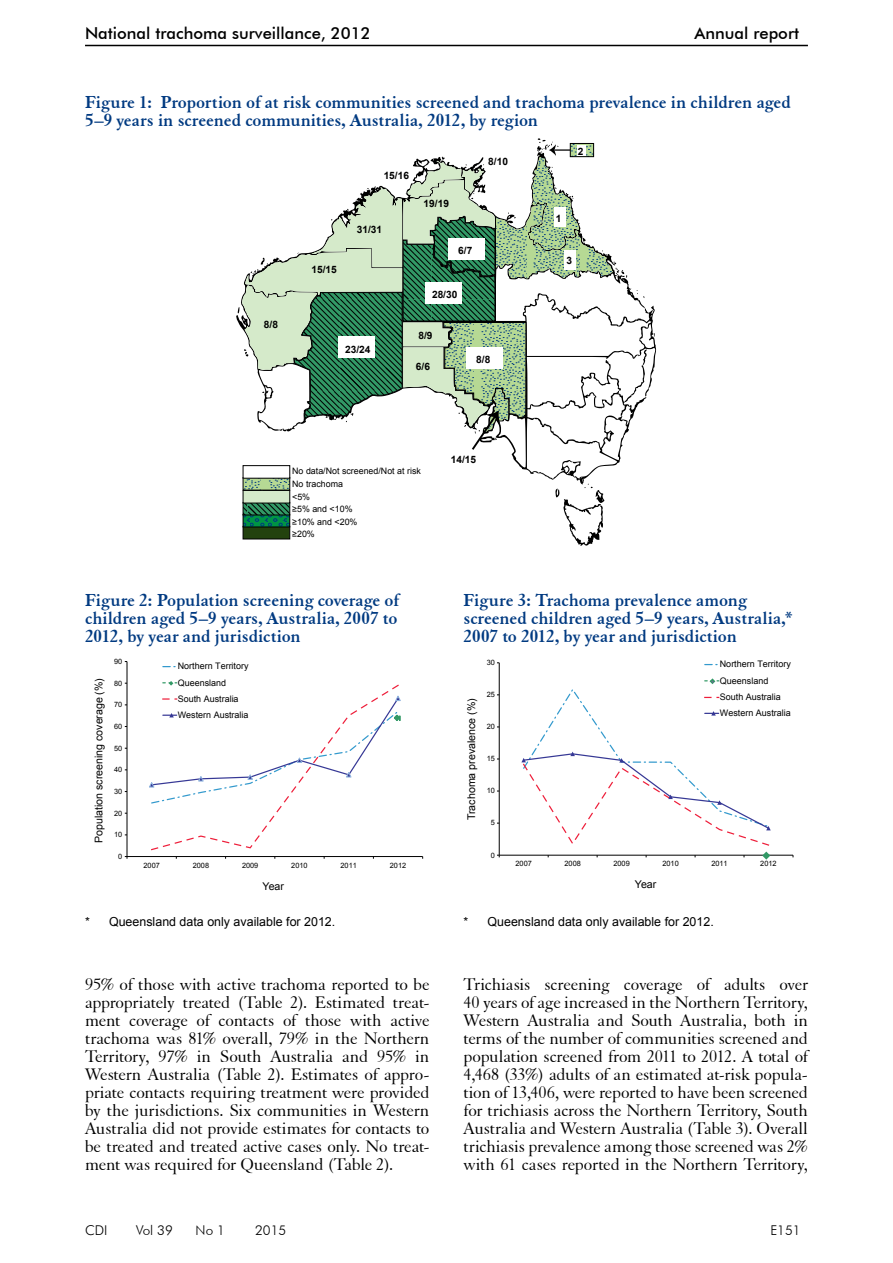
<style>
.page{position:relative;width:893px;height:1263px;background:#fff}
.page>*{position:absolute;margin:0;border:0;box-sizing:border-box;transform-origin:0 0}
.Table_head{font:700 18.75px/18px "Elegant Garamond BT";color:#013a81}
.Body_Text{font:18px/18px "Elegant Garamond BT";letter-spacing:-.005em;color:#000;text-align:justify}
.t1{font:500 16.5px "Futura BT";color:#000}
.t2{font:300 13.5px "Futura BT";color:#000}
.Footnote{font:12.45px "Arial";color:#000}
.t3{font:10.65px "Arial";color:#010101}
.t4{font:700 10.2px "Arial";color:#000}
.t5{font:9px/16.2px "Arial";color:#010101}
.t6{font:8.85px/12.6px "Arial";color:#000}
.t7{font:7.35px "Arial";color:#010101}
</style>
<div class="page">
<hr style="left:85px;top:45px;width:723px;height:1px;background:#000">
<svg style="left:236px;top:138px;width:420px;height:408px"></svg>
<svg style="left:242px;top:465px;width:48px;height:75px"></svg>
<div style="left:570px;top:143px;width:24px;height:14px;border:1px solid #000"></div>
<svg style="left:242px;top:144px;width:371px;height:308px"></svg>
<hr style="left:127px;top:661px;width:1px;height:195px;background:#000">
<hr style="left:127px;top:856px;width:296px;height:1px;background:#000">
<svg style="left:149px;top:681px;width:252px;height:178px"></svg>
<hr style="left:499px;top:663px;width:1px;height:192px;background:#000">
<hr style="left:499px;top:855px;width:294px;height:1px;background:#000">
<svg style="left:521px;top:678px;width:250px;height:182px"></svg>
<p class="t1" style="left:85px;top:23px;width:287px">National trachoma surveillance, 2012</p>
<p class="t1" style="left:694px;top:23px;width:106px">Annual report</p>
<p class="Table_head" style="left:85px;top:92px;width:707px">Figure 1: Proportion of at risk communities screened and trachoma prevalence in children aged<br>5–9 years in screened communities, Australia, 2012, by region</p>
<p class="t4" style="left:264px;top:317px;width:16px">8/8</p>
<p class="t4" style="left:311px;top:262px;width:27px">15/15</p>
<p class="t4" style="left:384px;top:169px;width:27px">15/16</p>
<p class="t4" style="left:357px;top:223px;width:27px">31/31</p>
<p class="t4" style="left:424px;top:197px;width:27px">19/19</p>
<p class="t4" style="left:458px;top:244px;width:16px">6/7</p>
<p class="t4" style="left:432px;top:288px;width:27px">28/30</p>
<p class="t4" style="left:488px;top:155px;width:21px">8/10</p>
<p class="t4" style="left:345px;top:342px;width:27px">23/24</p>
<p class="t4" style="left:418px;top:329px;width:16px">8/9</p>
<p class="t4" style="left:416px;top:360px;width:16px">6/6</p>
<p class="t4" style="left:476px;top:353px;width:16px">8/8</p>
<p class="t6" style="left:292px;top:465px;width:130px">No data/Not screened/Not at risk</p>
<p class="t6" style="left:292px;top:490px;width:62px">&lt;5%<br>≥5% and &lt;10%</p>
<p class="t6" style="left:292px;top:478px;width:52px">No trachoma</p>
<p class="t6" style="left:292px;top:515px;width:67px">≥10% and &lt;20% ≥20%</p>
<p class="t4" style="left:451px;top:453px;width:27px">14/15</p>
<p class="t4" style="left:578px;top:145px;width:7px">2</p>
<p class="t4" style="left:556px;top:211px;width:7px">1</p>
<p class="t4" style="left:566px;top:254px;width:7px">3</p>
<p class="Table_head" style="left:85px;top:591px;width:316px;text-align:justify">Figure 2: Population screening coverage of children aged 5–9 years, Australia, 2007 to 2012, by year and jurisdiction</p>
<p class="t3" style="left:92px;top:843px;width:167px;rotate:-90deg">Population screening coverage (%)</p>
<p class="t7" style="left:114px;top:656px;width:10px">90</p>
<p class="t7" style="left:114px;top:678px;width:10px">80</p>
<p class="t7" style="left:114px;top:700px;width:10px">70</p>
<p class="t7" style="left:114px;top:721px;width:10px">60</p>
<p class="t7" style="left:114px;top:743px;width:10px">50</p>
<p class="t7" style="left:114px;top:765px;width:10px">40</p>
<p class="t7" style="left:114px;top:786px;width:10px">30</p>
<p class="t7" style="left:114px;top:808px;width:10px">20</p>
<p class="t7" style="left:114px;top:830px;width:10px">10</p>
<p class="t7" style="left:118px;top:851px;width:6px">0</p>
<p class="t5" style="left:178px;top:658px;width:72px">Northern Territory<br>Queensland<br>South Australia<br>Western Australia</p>
<p class="t7" style="left:143px;top:860px;width:18px">2007</p>
<p class="t7" style="left:193px;top:860px;width:18px">2008</p>
<p class="t7" style="left:242px;top:860px;width:18px">2009</p>
<p class="t7" style="left:291px;top:860px;width:18px">2010</p>
<p class="t7" style="left:341px;top:860px;width:18px">2011</p>
<p class="t7" style="left:390px;top:860px;width:18px">2012</p>
<p class="t3" style="left:263px;top:879px;width:23px">Year</p>
<p class="Footnote" style="left:85px;top:913px;width:252px">* Queensland data only available for 2012.</p>
<p class="Table_head" style="left:463px;top:591px;width:332px">Figure 3: Trachoma prevalence among screened children aged 5–9 years, Australia,*<br>2007 to 2012, by year and jurisdiction</p>
<p class="t7" style="left:487px;top:658px;width:10px">30</p>
<p class="t3" style="left:464px;top:820px;width:124px;rotate:-90deg">Trachoma prevalence (%)</p>
<p class="t7" style="left:487px;top:690px;width:10px">25</p>
<p class="t7" style="left:487px;top:722px;width:10px">20</p>
<p class="t7" style="left:487px;top:754px;width:10px">15</p>
<p class="t7" style="left:487px;top:786px;width:10px">10</p>
<p class="t7" style="left:491px;top:818px;width:6px">5</p>
<p class="t7" style="left:491px;top:850px;width:6px">0</p>
<p class="t5" style="left:720px;top:656px;width:73px">Northern Territory<br>Queensland<br>South Australia<br>Western Australia</p>
<p class="t7" style="left:515px;top:859px;width:18px">2007</p>
<p class="t7" style="left:564px;top:859px;width:18px">2008</p>
<p class="t7" style="left:613px;top:859px;width:18px">2009</p>
<p class="t7" style="left:662px;top:859px;width:18px">2010</p>
<p class="t7" style="left:711px;top:859px;width:18px">2011</p>
<p class="t7" style="left:760px;top:859px;width:18px">2012</p>
<p class="t3" style="left:635px;top:877px;width:23px">Year</p>
<p class="Footnote" style="left:463px;top:913px;width:252px">* Queensland data only available for 2012.</p>
<p class="Body_Text" style="left:85px;top:975px;width:346px">95% of those with active trachoma reported to be appropriately treated (Table 2). Estimated treat&shy;ment coverage of contacts of those with active trachoma was 81% overall, 79% in the Northern Territory, 97% in South Australia and 95% in Western Australia (Table 2). Estimates of appro&shy;priate contacts requiring treatment were provided by the jurisdictions. Six communities in Western Australia did not provide estimates for contacts to be treated and treated active cases only. No treat&shy;ment was required for Queensland (Table 2).</p>
<p class="Body_Text" style="left:463px;top:975px;width:346px">Trichiasis screening coverage of adults over 40 years of age increased in the Northern Territory, Western Australia and South Australia, both in terms of the number of communities screened and population screened from 2011 to 2012. A total of 4,468 (33%) adults of an estimated at-risk popula&shy;tion of 13,406, were reported to have been screened for trichiasis across the Northern Territory, South Australia and Western Australia (Table 3). Overall trichiasis prevalence among those screened was 2% with 61 cases reported in the Northern Territory,</p>
<p class="t2" style="left:85px;top:1222px;width:24px">CDI</p>
<p class="t2" style="left:136px;top:1222px;width:38px">Vol 39</p>
<p class="t2" style="left:196px;top:1222px;width:31px">No 1</p>
<p class="t2" style="left:255px;top:1222px;width:33px">2015</p>
<p class="t2" style="left:770px;top:1222px;width:32px">E151</p>
</div>
